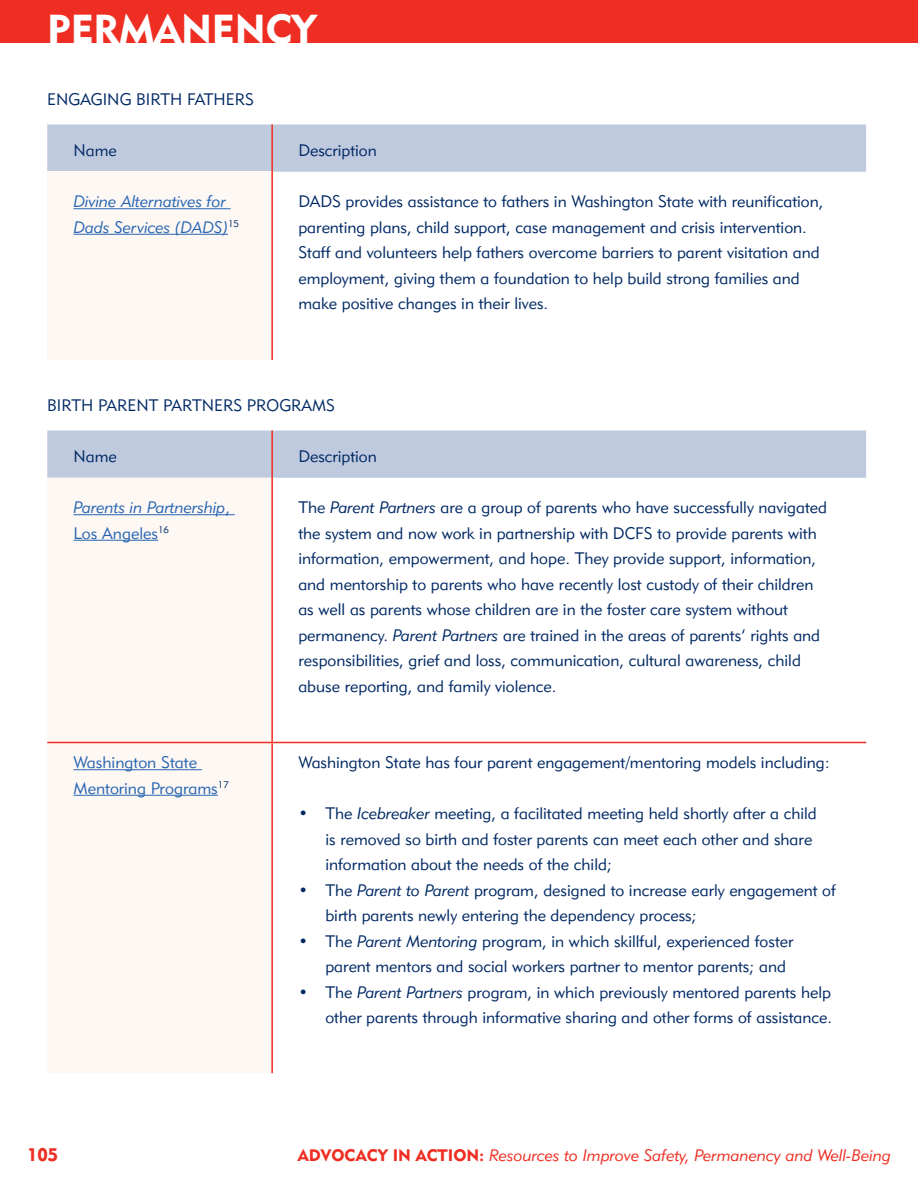
<style>
.page{position:relative;width:918px;height:1188px;background:#fff}
.page>*{position:absolute;margin:0;border:0;box-sizing:border-box;transform-origin:0 0}
.t1{font:39.9px "Geometric 415 BT Black A";color:#fff}
.t2{font:18px "Geometric 415 BT Black A";color:#ee2e22}
.Body{font:16.5px/25.5px "Geometric 415 BT Lite A";color:#002964}
.Body-2{font:16.5px/25.5px "Geometric 415 BT Lite Italic A";color:#2765b1}
.t3{font:16.5px "Geometric 415 BT Lite Italic A";color:#ee2e22}
.Subhead_3{font:16.5px "Geometric 415 BT Lite A";color:#002964}
.Body-3{font:16.5px/25.5px "Geometric 415 BT Lite A";color:#2765b1}
.s1{font-family:"Geometric 415 BT Lite A"}
.s2{font-family:"Geometric 415 BT Lite Italic A"}
.s3{font-family:"Geometric 415 BT Black A"}
</style>
<div class="page">
<div style="left:47px;top:124px;width:819px;height:48px;background:#c0cadf"></div>
<div style="left:47px;top:172px;width:225px;height:188px;background:#fef8f4"></div>
<hr style="left:271px;top:172px;width:2px;height:188px;background:#ee2e22">
<hr style="left:271px;top:124px;width:2px;height:48px;background:#ee2e22">
<hr style="left:74px;top:208px;width:157px;height:1px;background:#2765b1">
<hr style="left:74px;top:234px;width:154px;height:1px;background:#2765b1">
<div style="left:47px;top:430px;width:819px;height:48px;background:#c0cadf"></div>
<div style="left:47px;top:478px;width:224px;height:595px;background:#fef8f4"></div>
<hr style="left:47px;top:742px;width:225px;height:1px;background:#ee2e22">
<hr style="left:271px;top:478px;width:2px;height:264px;background:#ee2e22">
<hr style="left:271px;top:743px;width:2px;height:330px;background:#ee2e22">
<hr style="left:272px;top:742px;width:594px;height:1px;background:#ee2e22">
<hr style="left:271px;top:430px;width:2px;height:48px;background:#ee2e22">
<hr style="left:74px;top:514px;width:161px;height:1px;background:#2765b1">
<hr style="left:74px;top:540px;width:84px;height:1px;background:#2765b1">
<hr style="left:74px;top:769px;width:128px;height:1px;background:#2765b1">
<hr style="left:74px;top:795px;width:144px;height:1px;background:#2765b1">
<div style="left:0;top:0;width:918px;height:43px;background:#ee2e22"></div>
<h1 class="t1" style="left:47px;top:4px;width:271px">PERMANENCY</h1>
<p class="Subhead_3" style="left:47px;top:89px;width:208px">ENGAGING BIRTH FATHERS</p>
<p class="Body" style="left:74px;top:137px;width:45px">Name</p>
<p class="Body" style="left:298px;top:137px;width:80px">Description</p>
<p class="Body-2" style="left:74px;top:188px;width:167px">Divine Alternatives for<br>Dads Services (DADS)<sup>15</sup></p>
<p class="Body" style="left:298px;top:188px;width:527px">DADS provides assistance to fathers in Washington State with reunification, parenting plans, child support, case management and crisis intervention.<br>Staff and volunteers help fathers overcome barriers to parent visitation and employment, giving them a foundation to help build strong families and make positive changes in their lives.</p>
<p class="Subhead_3" style="left:47px;top:395px;width:289px">BIRTH PARENT PARTNERS PROGRAMS</p>
<p class="Body" style="left:74px;top:443px;width:45px">Name</p>
<p class="Body" style="left:298px;top:443px;width:80px">Description</p>
<p class="Body-2" style="left:74px;top:494px;width:158px">Parents in Partnership<span class="s1">,<br>Los Angeles</span><sup>16</sup></p>
<p class="Body" style="left:298px;top:494px;width:530px">The <span class="s2">Parent Partners</span> are a group of parents who have successfully navigated the system and now work in partnership with DCFS to provide parents with information, empowerment, and hope. They provide support, information, and mentorship to parents who have recently lost custody of their children as well as parents whose children are in the foster care system without permanency. <span class="s2">Parent Partners</span> are trained in the areas of parents’ rights and responsibilities, grief and loss, communication, cultural awareness, child abuse reporting, and family violence.</p>
<p class="Body-3" style="left:74px;top:749px;width:157px">Washington State<br>Mentoring Programs<sup>17</sup></p>
<p class="Body" style="left:298px;top:749px;width:533px">Washington State has four parent engagement/mentoring models including:</p>
<p class="Body" style="left:325px;top:800px;width:493px;text-indent:-27px">• The <span class="s2">Icebreaker</span> meeting, a facilitated meeting held shortly after a child is removed so birth and foster parents can meet each other and share information about the needs of the child;</p>
<p class="Body" style="left:325px;top:877px;width:512px;text-indent:-27px">• The <span class="s2">Parent to Parent</span> program, designed to increase early engagement of birth parents newly entering the dependency process;</p>
<p class="Body" style="left:325px;top:928px;width:469px;text-indent:-27px">• The <span class="s2">Parent Mentoring</span> program, in which skillful, experienced foster parent mentors and social workers partner to mentor parents; and</p>
<p class="Body" style="left:298px;top:979px;width:535px;text-align:right">• The <span class="s2">Parent Partners</span> program, in which previously mentored parents help other parents through informative sharing and other forms of assistance.</p>
<p class="t2" style="left:27px;top:1144px;width:33px">105</p>
<p class="t3" style="left:298px;top:1145px;width:595px"><span class="s3">ADVOCACY IN ACTION:</span> Resources to Improve Safety, Permanency and Well-Being</p>
</div>
